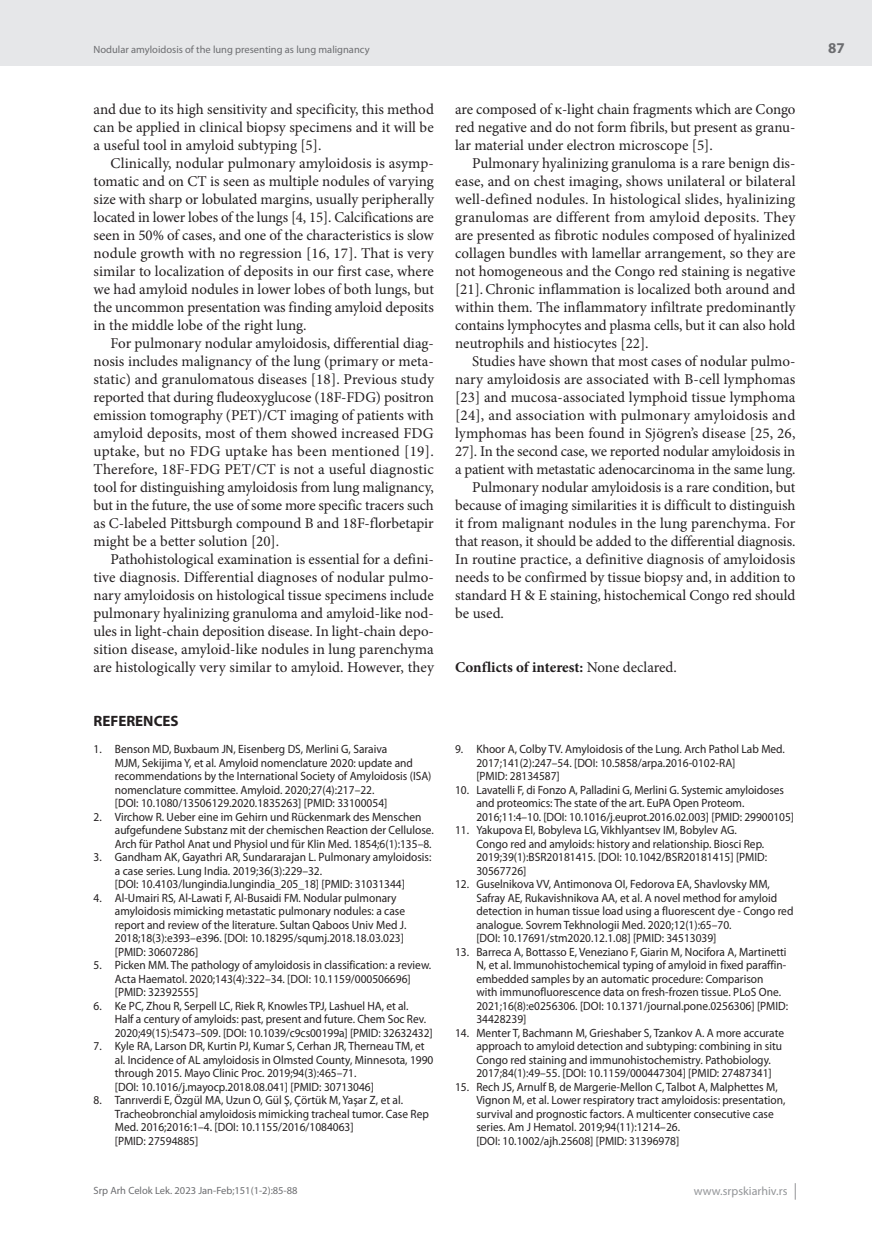
<style>
.page{position:relative;width:872px;height:1234px;background:#fff}
.page>*{position:absolute;margin:0;border:0;box-sizing:border-box;transform-origin:0 0}
.t1{font:15px/18px "Minion Pro";letter-spacing:-.005em;color:#231f20;text-align:justify}
.t2{font:15px "Minion Pro";letter-spacing:.015em;color:#231f20}
.t3{font:700 15px "Minion Pro";color:#231f20}
.t4{font:700 15px "Myriad Pro";color:#231f20}
.t5{font:700 15px "Myriad Pro";color:#6c6d70}
.t6{font:12px/13.5px "Myriad Pro";color:#231f20;scale:.95 1}
.t7{font:12px "Myriad Pro";color:#939598}
.t8{font:10.5px "Myriad Pro";color:#6c6d70}
.s1{font-weight:400}
</style>
<div class="page">
<div style="left:0;top:0;width:872px;height:66px;background:#e6e7e9"></div>
<svg style="left:795px;top:1183px;width:1px;height:16px"></svg>
<p class="t8" style="left:94px;top:43px;width:277px">Nodular amyloidosis of the lung presenting as lung malignancy</p>
<p class="t1" style="left:94px;top:100px;width:342px">and due to its high sensitivity and specificity, this method can be applied in clinical biopsy specimens and it will be a useful tool in amyloid subtyping [5].</p>
<p class="t1" style="left:94px;top:154px;width:342px;text-indent:17px">Clinically, nodular pulmonary amyloidosis is asymp&shy;tomatic and on CT is seen as multiple nodules of varying size with sharp or lobulated margins, usually peripherally located in lower lobes of the lungs [4, 15]. Calcifications are seen in 50% of cases, and one of the characteristics is slow nodule growth with no regression [16, 17]. That is very similar to localization of deposits in our first case, where we had amyloid nodules in lower lobes of both lungs, but the uncommon presentation was finding amyloid deposits in the middle lobe of the right lung.</p>
<p class="t1" style="left:94px;top:334px;width:342px;text-indent:17px">For pulmonary nodular amyloidosis, differential diag&shy;nosis includes malignancy of the lung (primary or meta&shy;static) and granulomatous diseases [18]. Previous study reported that during fludeoxyglucose (18F-FDG) positron emission tomography (PET)/CT imaging of patients with amyloid deposits, most of them showed increased FDG uptake, but no FDG uptake has been mentioned [19].<br>Therefore, 18F-FDG PET/CT is not a useful diagnostic tool for distinguishing amyloidosis from lung malignancy, but in the future, the use of some more specific tracers such as C-labeled Pittsburgh compound B and 18F-florbetapir might be a better solution [20].</p>
<p class="t1" style="left:94px;top:550px;width:342px;text-indent:17px">Pathohistological examination is essential for a defini&shy;tive diagnosis. Differential diagnoses of nodular pulmo&shy;nary amyloidosis on histological tissue specimens include pulmonary hyalinizing granuloma and amyloid-like nod&shy;ules in light-chain deposition disease. In light-chain depo&shy;sition disease, amyloid-like nodules in lung parenchyma are histologically very similar to amyloid. However, they</p>
<p class="t4" style="left:94px;top:711px;width:87px">REFERENCES</p>
<p class="t6" style="left:115px;top:742px;width:335px;text-indent:-21px">1. Benson MD, Buxbaum JN, Eisenberg DS, Merlini G, Saraiva<br>MJM, Sekijima Y, et al. Amyloid nomenclature 2020: update and recommendations by the International Society of Amyloidosis (ISA) nomenclature committee. Amyloid. 2020;27(4):217–22.<br>[DOI: 10.1080/13506129.2020.1835263] [PMID: 33100054]</p>
<p class="t6" style="left:115px;top:809px;width:337px;text-indent:-21px">2. Virchow R. Ueber eine im Gehirn und Rückenmark des Menschen aufgefundene Substanz mit der chemischen Reaction der Cellulose.<br>Arch für Pathol Anat und Physiol und für Klin Med. 1854;6(1):135–8.</p>
<p class="t6" style="left:115px;top:850px;width:335px;text-indent:-21px">3. Gandham AK, Gayathri AR, Sundararajan L. Pulmonary amyloidosis: a case series. Lung India. 2019;36(3):229–32.<br>[DOI: 10.4103/lungindia.lungindia_205_18] [PMID: 31031344]</p>
<p class="t6" style="left:115px;top:890px;width:308px;text-indent:-21px">4. Al-Umairi RS, Al-Lawati F, Al-Busaidi FM. Nodular pulmonary amyloidosis mimicking metastatic pulmonary nodules: a case report and review of the literature. Sultan Qaboos Univ Med J.<br>2018;18(3):e393–e396. [DOI: 10.18295/squmj.2018.18.03.023] [PMID: 30607286]</p>
<p class="t6" style="left:115px;top:958px;width:334px;text-indent:-21px">5. Picken MM. The pathology of amyloidosis in classification: a review.<br>Acta Haematol. 2020;143(4):322–34. [DOI: 10.1159/000506696] [PMID: 32392555]</p>
<p class="t6" style="left:115px;top:998px;width:336px;text-indent:-21px">6. Ke PC, Zhou R, Serpell LC, Riek R, Knowles TPJ, Lashuel HA, et al.<br>Half a century of amyloids: past, present and future. Chem Soc Rev.<br>2020;49(15):5473–509. [DOI: 10.1039/c9cs00199a] [PMID: 32632432]</p>
<p class="t6" style="left:115px;top:1039px;width:337px;text-indent:-21px">7. Kyle RA, Larson DR, Kurtin PJ, Kumar S, Cerhan JR, Therneau TM, et al. Incidence of AL amyloidosis in Olmsted County, Minnesota, 1990 through 2015. Mayo Clinic Proc. 2019;94(3):465–71.<br>[DOI: 10.1016/j.mayocp.2018.08.041] [PMID: 30713046]</p>
<p class="t6" style="left:115px;top:1093px;width:332px;text-indent:-21px">8. Tanrıverdi E, Özgül MA, Uzun O, Gül Ş, Çörtük M, Yaşar Z, et al.<br>Tracheobronchial amyloidosis mimicking tracheal tumor. Case Rep Med. 2016;2016:1–4. [DOI: 10.1155/2016/1084063]<br>[PMID: 27594885]</p>
<p class="t1" style="left:455px;top:100px;width:342px">are composed of κ-light chain fragments which are Congo red negative and do not form fibrils, but present as granu&shy;lar material under electron microscope [5].</p>
<p class="t1" style="left:455px;top:154px;width:342px;text-indent:17px">Pulmonary hyalinizing granuloma is a rare benign dis&shy;ease, and on chest imaging, shows unilateral or bilateral well-defined nodules. In histological slides, hyalinizing granulomas are different from amyloid deposits. They are presented as fibrotic nodules composed of hyalinized collagen bundles with lamellar arrangement, so they are not homogeneous and the Congo red staining is negative [21].Chronic inflammation is localized both around and within them. The inflammatory infiltrate predominantly contains lymphocytes and plasma cells, but it can also hold neutrophils and histiocytes [22].</p>
<p class="t1" style="left:472px;top:352px;width:325px">Studies have shown that most cases of nodular pulmo-</p>
<p class="t1" style="left:455px;top:370px;width:342px">nary amyloidosis are associated with B-cell lymphomas</p>
<p class="t1" style="left:455px;top:388px;width:342px">[23] and mucosa-associated lymphoid tissue lymphoma</p>
<p class="t2" style="left:455px;top:405px;width:342px">[24], and association with pulmonary amyloidosis and</p>
<p class="t1" style="left:455px;top:424px;width:342px">lymphomas has been found in Sjögren’s disease [25, 26,</p>
<p class="t1" style="left:455px;top:442px;width:342px">27]. In the second case, we reported nodular amyloidosis in</p>
<p class="t1" style="left:455px;top:460px;width:342px">a patient with metastatic adenocarcinoma in the same lung.</p>
<p class="t1" style="left:472px;top:478px;width:325px">Pulmonary nodular amyloidosis is a rare condition, but</p>
<p class="t1" style="left:455px;top:496px;width:342px">because of imaging similarities it is difficult to distinguish</p>
<p class="t1" style="left:455px;top:514px;width:342px">it from malignant nodules in the lung parenchyma. For</p>
<p class="t1" style="left:455px;top:532px;width:342px">that reason, it should be added to the differential diagnosis.</p>
<p class="t1" style="left:455px;top:550px;width:342px">In routine practice, a definitive diagnosis of amyloidosis</p>
<p class="t1" style="left:455px;top:568px;width:342px">needs to be confirmed by tissue biopsy and, in addition to</p>
<p class="t1" style="left:455px;top:586px;width:342px">standard H &amp; E staining, histochemical Congo red should</p>
<p class="t1" style="left:455px;top:604px;width:50px">be used.</p>
<p class="t3" style="left:455px;top:656px;width:223px">Conflicts of interest: <span class="s1">None declared.</span></p>
<p class="t6" style="left:476px;top:742px;width:326px;text-indent:-21px">9. Khoor A, Colby TV. Amyloidosis of the Lung. Arch Pathol Lab Med.<br>2017;141(2):247–54. [DOI: 10.5858/arpa.2016-0102-RA]<br>[PMID: 28134587]</p>
<p class="t6" style="left:476px;top:782px;width:336px;text-indent:-21px">10. Lavatelli F, di Fonzo A, Palladini G, Merlini G. Systemic amyloidoses and proteomics: The state of the art. EuPA Open Proteom.<br>2016;11:4–10. [DOI: 10.1016/j.euprot.2016.02.003] [PMID: 29900105]</p>
<p class="t6" style="left:476px;top:823px;width:307px;text-indent:-21px">11. Yakupova EI, Bobyleva LG, Vikhlyantsev IM, Bobylev AG.<br>Congo red and amyloids: history and relationship. Biosci Rep.<br>2019;39(1):BSR20181415. [DOI: 10.1042/BSR20181415] [PMID:<br>30567726]</p>
<p class="t6" style="left:476px;top:877px;width:335px;text-indent:-21px">12. Guselnikova VV, Antimonova OI, Fedorova EA, Shavlovsky MM, Safray AE, Rukavishnikova AA, et al. A novel method for amyloid detection in human tissue load using a fluorescent dye - Congo red analogue. Sovrem Tekhnologii Med. 2020;12(1):65–70.<br>[DOI: 10.17691/stm2020.12.1.08] [PMID: 34513039]</p>
<p class="t6" style="left:476px;top:944px;width:329px;text-indent:-21px">13. Barreca A, Bottasso E, Veneziano F, Giarin M, Nocifora A, Martinetti N, et al. Immunohistochemical typing of amyloid in fixed paraffin&shy;embedded samples by an automatic procedure: Comparison<br>with immunofluorescence data on fresh-frozen tissue. PLoS One.<br>2021;16(8):e0256306. [DOI: 10.1371/journal.pone.0256306] [PMID:<br>34428239]</p>
<p class="t6" style="left:476px;top:1025px;width:325px;text-indent:-21px">14. Menter T, Bachmann M, Grieshaber S, Tzankov A. A more accurate approach to amyloid detection and subtyping: combining in situ Congo red staining and immunohistochemistry. Pathobiology.<br>2017;84(1):49–55. [DOI: 10.1159/000447304] [PMID: 27487341]</p>
<p class="t6" style="left:476px;top:1079px;width:327px;text-indent:-21px">15. Rech JS, Arnulf B, de Margerie‐Mellon C, Talbot A, Malphettes M, Vignon M, et al. Lower respiratory tract amyloidosis: presentation, survival and prognostic factors. A multicenter consecutive case series. Am J Hematol. 2019;94(11):1214–26.<br>[DOI: 10.1002/ajh.25608] [PMID: 31396978]</p>
<p class="t8" style="left:94px;top:1184px;width:205px">Srp Arh Celok Lek. 2023 Jan-Feb;151(1-2):85-88</p>
<p class="t7" style="left:694px;top:1183px;width:95px">www.srpskiarhiv.rs</p>
<p class="t5" style="left:828px;top:38px;width:18px">87</p>
</div>
